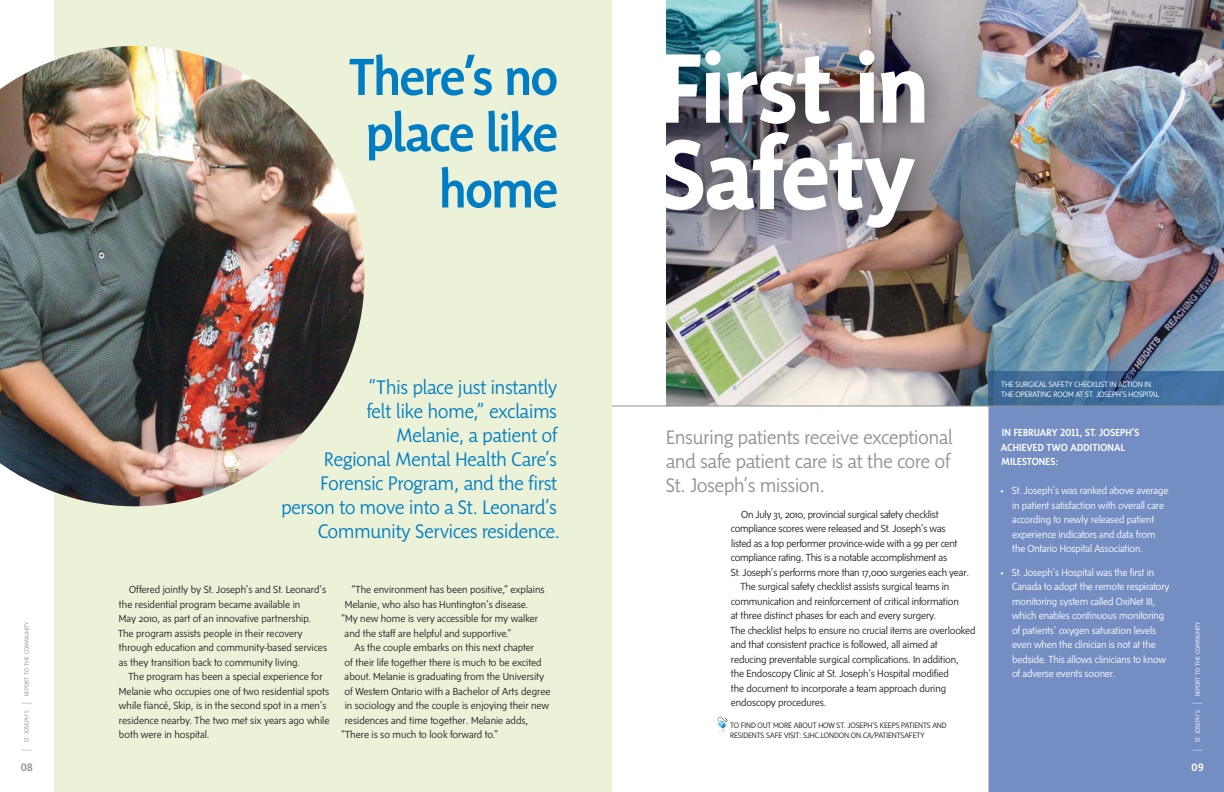
<style>
.page{position:relative;width:1224px;height:792px;background:#fff}
.page>*{position:absolute;margin:0;border:0;box-sizing:border-box;transform-origin:0 0}
.t1{font:700 100.8px/86.4px "Sensibility";letter-spacing:-.015em;color:#fff}
.t2{font:500 53.3px/56.3px "Sensibility";letter-spacing:-.025em;color:#007dc3;text-align:right}
.t3{font:300 20px/24px "Sensibility";color:#007dc3;text-align:right}
.t4{font:300 20px/24px "Sensibility";color:#919195}
.t5{font:500 11px "Sensibility";color:#919195}
.t6{font:500 11px "Sensibility";color:#fff}
.t7{font:300 10.5px/14.5px "Sense";letter-spacing:-.01em;color:#231f20}
.t8{font:300 10.5px/14.5px "Sense";letter-spacing:-.01em;color:#fff}
.t9{font:500 10.5px/14.5px "Sensibility";letter-spacing:.01em;color:#fff}
.t10{font:300 8px/10px "Sense";letter-spacing:-.01em;color:#231f20}
.t11{font:300 8px/10px "Sense";letter-spacing:-.01em;color:#fff}
.t12{font:300 6.2px "Sensibility";letter-spacing:.02em;color:#919195}
.t13{font:300 6.2px "Sensibility";letter-spacing:.02em;color:#fff}
.s1{font-size:11.8px}
</style>
<div class="page">
<img style="left:666px;top:0;width:558px;height:406px">
<img style="left:666px;top:19px;width:284px;height:233px">
<div style="left:989px;top:407px;width:235px;height:385px;background:#748ec4"></div>
<img style="left:989px;top:372px;width:235px;height:34px">
<hr style="left:612px;top:406px;width:612px;height:1px;background:#919195">
<div style="left:54px;top:0;width:558px;height:792px;background:#ebf2d8"></div>
<img style="left:0;top:46px;width:364px;height:460px">
<svg style="left:718px;top:717px;width:10px;height:17px"></svg>
<p class="t12" style="left:24px;top:751px;width:131px;rotate:-90deg"><span class="s1">|</span> ST. JOSEPH’S <span class="s1">|</span> REPORT TO THE COMMUNITY</p>
<p class="t5" style="left:21px;top:762px;width:14px">08</p>
<h2 class="t2" style="left:349px;top:51px;width:211px">There’s no place like home</h2>
<h3 class="t3" style="left:281px;top:376px;width:280px">“This place just instantly<br>felt like home,” exclaims<br>Melanie, a patient of<br>Regional Mental Health Care’s<br>Forensic Program, and the first person to move into a St. Leonard’s<br>Community Services residence.</h3>
<p class="t7" style="left:118px;top:583px;width:211px;text-indent:11px">Offered jointly by St. Joseph’s and St. Leonard’s the residential program became available in<br>May 2010, as part of an innovative partnership.<br>The program assists people in their recovery through education and community-based services as they transition back to community living.</p>
<p class="t7" style="left:119px;top:670px;width:212px;text-indent:10px">The program has been a special experience for Melanie who occupies one of two residential spots while fiancé, Skip, is in the second spot in a men’s residence nearby. The two met six years ago while both were in hospital.</p>
<p class="t7" style="left:352px;top:583px;width:195px">“The environment has been positive,” explains</p>
<p class="t7" style="left:345px;top:598px;width:185px">Melanie, who also has Huntington’s disease.</p>
<p class="t7" style="left:341px;top:612px;width:199px">“My new home is very accessible for my walker</p>
<p class="t7" style="left:345px;top:627px;width:168px">and the staff are helpful and supportive.”</p>
<p class="t7" style="left:355px;top:641px;width:181px">As the couple embarks on this next chapter</p>
<p class="t7" style="left:345px;top:656px;width:198px">of their life together there is much to be excited</p>
<p class="t7" style="left:345px;top:670px;width:201px">about. Melanie is graduating from the University</p>
<p class="t7" style="left:345px;top:685px;width:207px">of Western Ontario with a Bachelor of Arts degree</p>
<p class="t7" style="left:345px;top:699px;width:206px">in sociology and the couple is enjoying their new</p>
<p class="t7" style="left:345px;top:714px;width:185px">residences and time together. Melanie adds,</p>
<p class="t7" style="left:341px;top:728px;width:159px">“There is so much to look forward to.”</p>
<h1 class="t1" style="left:658px;top:50px;width:273px">First in<br>Safety</h1>
<h3 class="t4" style="left:666px;top:426px;width:288px">Ensuring patients receive exceptional and safe patient care is at the core of<br>St. Joseph’s mission.</h3>
<p class="t7" style="left:741px;top:507px;width:199px">On July 31, 2010, provincial surgical safety checklist</p>
<p class="t7" style="left:731px;top:522px;width:216px">compliance scores were released and St. Joseph’s was</p>
<p class="t7" style="left:731px;top:536px;width:228px">listed as a top performer province-wide with a 99 per cent</p>
<p class="t7" style="left:731px;top:551px;width:218px">compliance rating. This is a notable accomplishment as</p>
<p class="t7" style="left:731px;top:565px;width:240px">St. Joseph’s performs more than 17,000 surgeries each year.</p>
<p class="t7" style="left:741px;top:580px;width:210px">The surgical safety checklist assists surgical teams in</p>
<p class="t7" style="left:731px;top:594px;width:229px">communication and reinforcement of critical information</p>
<p class="t7" style="left:731px;top:609px;width:207px">at three distinct phases for each and every surgery.</p>
<p class="t7" style="left:730px;top:623px;width:247px">The checklist helps to ensure no crucial items are overlooked</p>
<p class="t7" style="left:731px;top:638px;width:208px">and that consistent practice is followed, all aimed at</p>
<p class="t7" style="left:731px;top:652px;width:229px">reducing preventable surgical complications. In addition,</p>
<p class="t7" style="left:731px;top:667px;width:220px">the Endoscopy Clinic at St. Joseph’s Hospital modified</p>
<p class="t7" style="left:731px;top:681px;width:217px">the document to incorporate a team approach during</p>
<p class="t7" style="left:731px;top:696px;width:97px">endoscopy procedures.</p>
<p class="t10" style="left:730px;top:721px;width:218px">TO FIND OUT MORE ABOUT HOW ST. JOSEPH’S KEEPS PATIENTS AND<br>RESIDENTS SAFE VISIT: SJHC.LONDON.ON.CA/PATIENTSAFETY</p>
<p class="t11" style="left:1001px;top:380px;width:160px">THE SURGICAL SAFETY CHECKLIST IN ACTION IN<br>THE OPERATING ROOM AT ST. JOSEPH’S HOSPITAL</p>
<p class="t9" style="left:1001px;top:426px;width:140px">IN FEBRUARY 2011, ST. JOSEPH’S<br>ACHIEVED TWO ADDITIONAL<br>MILESTONES:</p>
<p class="t8" style="left:1012px;top:484px;width:158px;text-indent:-12px">• St. Joseph’s was ranked above average in patient satisfaction with overall care according to newly released patient experience indicators and data from the Ontario Hospital Association.</p>
<p class="t8" style="left:1012px;top:565px;width:159px;text-indent:-12px">• St. Joseph’s Hospital was the first in Canada to adopt the remote respiratory monitoring system called OxiNet III, which enables continuous monitoring of patients’ oxygen saturation levels even when the clinician is not at the bedside. This allows clinicians to know of adverse events sooner.</p>
<p class="t13" style="left:1195px;top:751px;width:131px;rotate:-90deg"><span class="s1">|</span> ST. JOSEPH’S <span class="s1">|</span> REPORT TO THE COMMUNITY</p>
<p class="t6" style="left:1192px;top:762px;width:14px">09</p>
</div>
